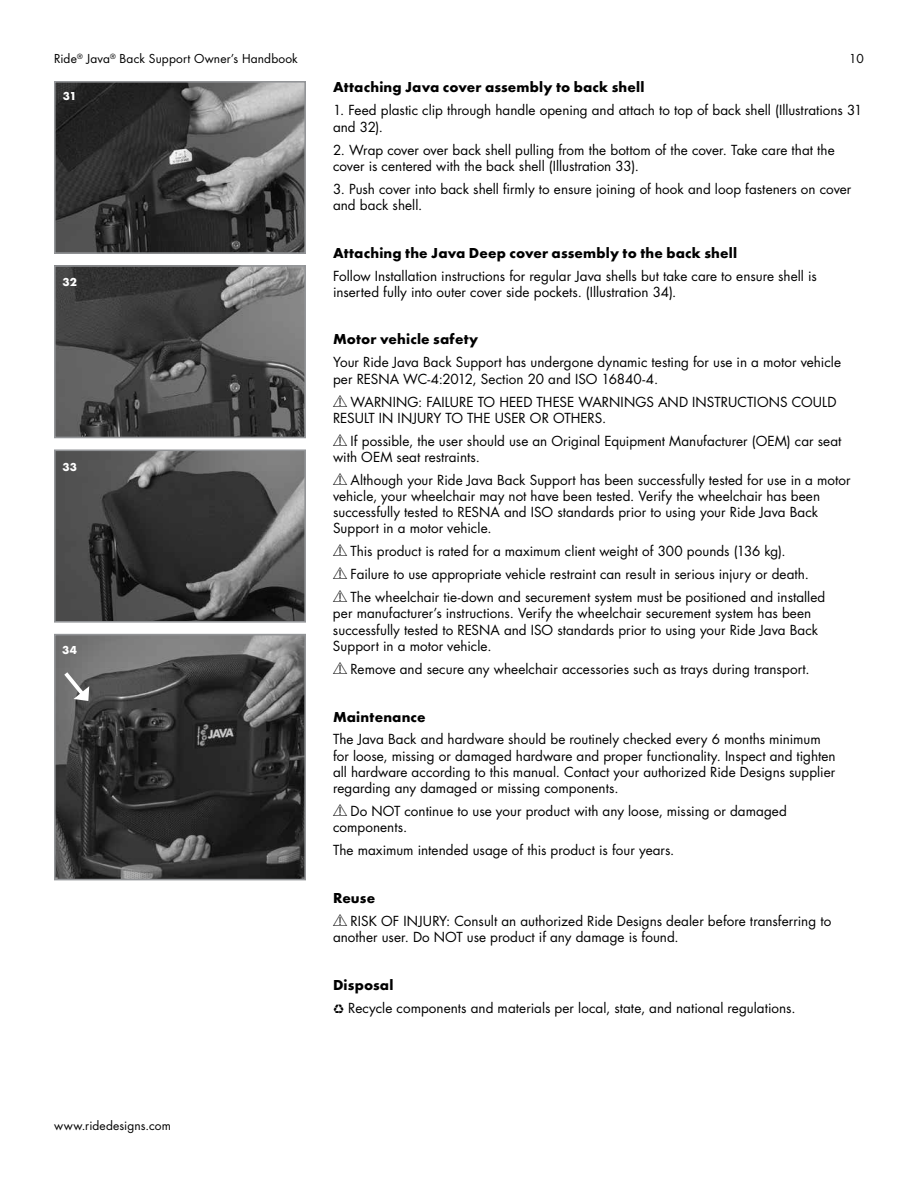
<style>
.page{position:relative;width:918px;height:1188px;background:#fff}
.page>*{position:absolute;margin:0;border:0;box-sizing:border-box;transform-origin:0 0}
.t1{font:700 15px "Futura PT";letter-spacing:.01em;color:#000}
.t2{font:13.5px/16.2px "Futura";letter-spacing:.005em;color:#000}
.t3{font:12px "Futura";letter-spacing:.01em;color:#000}
.t4{font:700 12px "Futura PT";letter-spacing:.01em;color:#fff}
.s1{font-family:"MDD ISO 15223 1";font-size:12px}
</style>
<div class="page">
<img style="left:57px;top:268px;width:246px;height:167px">
<div style="left:54px;top:265px;width:252px;height:173px;border:2px solid #939598"></div>
<img style="left:57px;top:84px;width:246px;height:167px">
<div style="left:54px;top:81px;width:252px;height:173px;border:2px solid #939598"></div>
<img style="left:57px;top:452px;width:246px;height:168px">
<div style="left:54px;top:449px;width:252px;height:174px;border:2px solid #939598"></div>
<img style="left:57px;top:637px;width:246px;height:240px">
<div style="left:54px;top:634px;width:252px;height:246px;border:2px solid #939598"></div>
<svg style="left:60px;top:668px;width:29px;height:33px"></svg>
<p class="t3" style="left:54px;top:51px;width:245px">Ride<sup>®</sup> Java<sup>®</sup> Back Support Owner’s Handbook</p>
<p class="t3" style="left:849px;top:51px;width:16px">10</p>
<p class="t4" style="left:63px;top:88px;width:15px">31</p>
<p class="t4" style="left:62px;top:274px;width:16px">32</p>
<p class="t4" style="left:62px;top:460px;width:16px">33</p>
<p class="t4" style="left:62px;top:642px;width:16px">34</p>
<p class="t3" style="left:54px;top:1117px;width:118px">www.ridedesigns.com</p>
<p class="t1" style="left:333px;top:78px;width:313px">Attaching Java cover assembly to back shell</p>
<p class="t2" style="left:333px;top:102px;width:531px">1. Feed plastic clip through handle opening and attach to top of back shell (Illustrations 31 and 32).</p>
<p class="t2" style="left:333px;top:141px;width:503px">2. Wrap cover over back shell pulling from the bottom of the cover. Take care that the cover is centered with the back shell (Illustration 33).</p>
<p class="t2" style="left:333px;top:180px;width:520px">3. Push cover into back shell firmly to ensure joining of hook and loop fasteners on cover and back shell.</p>
<p class="t1" style="left:333px;top:243px;width:406px">Attaching the Java Deep cover assembly to the back shell</p>
<p class="t2" style="left:333px;top:267px;width:485px">Follow Installation instructions for regular Java shells but take care to ensure shell is inserted fully into outer cover side pockets. (Illustration 34).</p>
<p class="t1" style="left:333px;top:330px;width:147px">Motor vehicle safety</p>
<p class="t2" style="left:333px;top:354px;width:510px">Your Ride Java Back Support has undergone dynamic testing for use in a motor vehicle per RESNA WC-4:2012, Section 20 and ISO 16840-4.</p>
<p class="t2" style="left:333px;top:393px;width:505px"><span class="s1">Y</span> WARNING: FAILURE TO HEED THESE WARNINGS AND INSTRUCTIONS COULD<br>RESULT IN INJURY TO THE USER OR OTHERS.</p>
<p class="t2" style="left:333px;top:432px;width:510px"><span class="s1">Y</span> If possible, the user should use an Original Equipment Manufacturer (OEM) car seat with OEM seat restraints.</p>
<p class="t2" style="left:333px;top:472px;width:519px"><span class="s1">Y</span> Although your Ride Java Back Support has been successfully tested for use in a motor vehicle, your wheelchair may not have been tested. Verify the wheelchair has been successfully tested to RESNA and ISO standards prior to using your Ride Java Back Support in a motor vehicle.</p>
<p class="t2" style="left:333px;top:540px;width:494px;line-height:23px"><span class="s1">Y</span> This product is rated for a maximum client weight of 300 pounds (136 kg).<br><span class="s1">Y</span> Failure to use appropriate vehicle restraint can result in serious injury or death.<br><span class="s1">Y</span> The wheelchair tie-down and securement system must be positioned and installed</p>
<p class="t2" style="left:333px;top:605px;width:487px">per manufacturer’s instructions. Verify the wheelchair securement system has been successfully tested to RESNA and ISO standards prior to using your Ride Java Back<br>Support in a motor vehicle.</p>
<p class="t2" style="left:333px;top:661px;width:478px"><span class="s1">Y</span> Remove and secure any wheelchair accessories such as trays during transport.</p>
<p class="t1" style="left:333px;top:707px;width:94px">Maintenance</p>
<p class="t2" style="left:333px;top:731px;width:504px">The Java Back and hardware should be routinely checked every 6 months minimum for loose, missing or damaged hardware and proper functionality. Inspect and tighten all hardware according to this manual. Contact your authorized Ride Designs supplier regarding any damaged or missing components.</p>
<p class="t2" style="left:333px;top:803px;width:455px"><span class="s1">Y</span> Do NOT continue to use your product with any loose, missing or damaged components.</p>
<p class="t2" style="left:333px;top:842px;width:343px">The maximum intended usage of this product is four years.</p>
<p class="t1" style="left:333px;top:888px;width:44px">Reuse</p>
<p class="t2" style="left:333px;top:913px;width:500px"><span class="s1">Y</span> RISK OF INJURY: Consult an authorized Ride Designs dealer before transferring to another user. Do NOT use product if any damage is found.</p>
<p class="t1" style="left:333px;top:975px;width:62px">Disposal</p>
<p class="t2" style="left:333px;top:999px;width:464px">♻ Recycle components and materials per local, state, and national regulations.</p>
</div>
